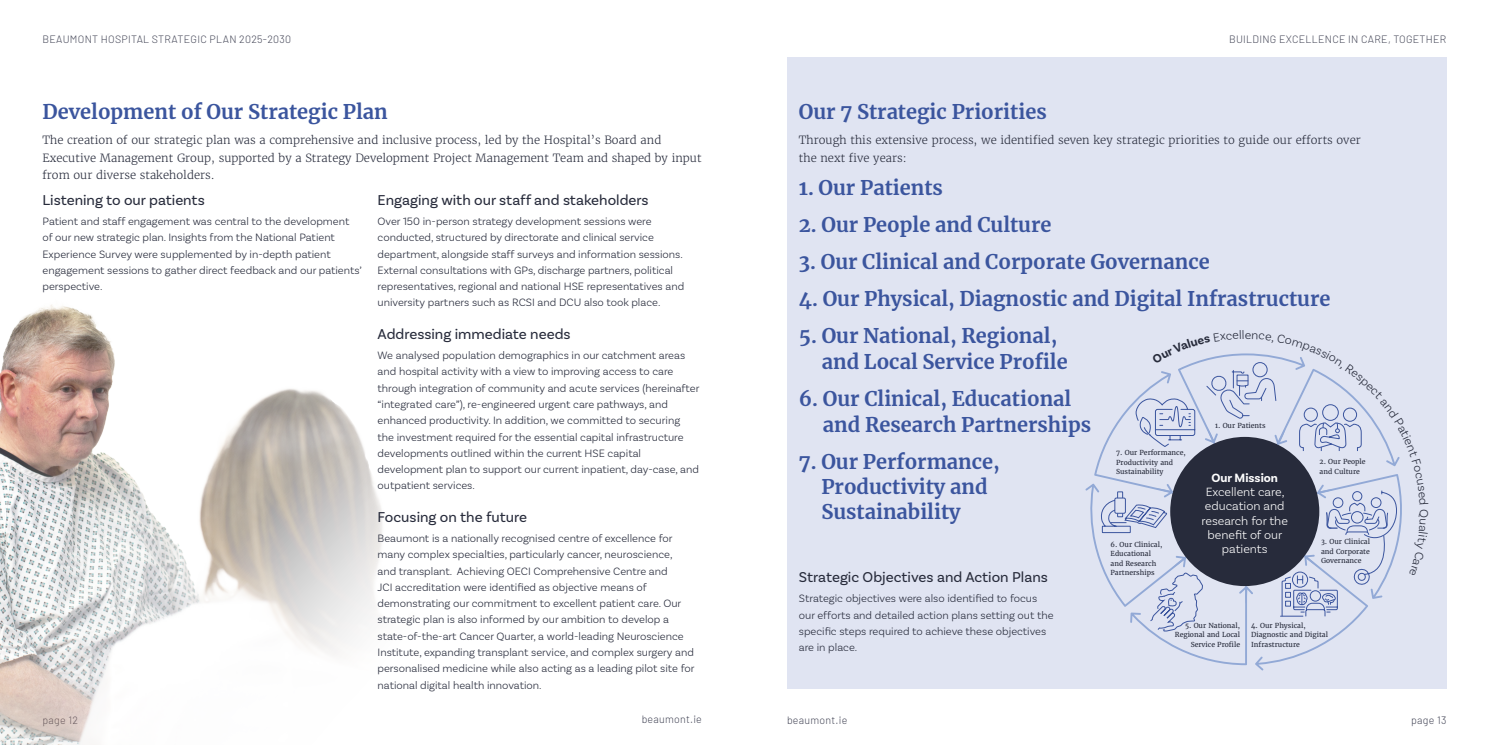
<style>
.page{position:relative;width:1489px;height:745px;background:#fff}
.page>*{position:absolute;margin:0;border:0;box-sizing:border-box;transform-origin:0 0}
.t1{font:700 20px/26.2px "Merriweather";color:#3b559e}
.t2{font:15px "Basic Sans";color:#272b3b}
.t3{font:300 12.62px/14.2px "Basic Sans";color:#fff;text-align:center}
.t4{font:700 12.62px "Basic Sans";color:#fff}
.t5{font:300 12.62px "Basic Sans";color:#272b3b}
.t6{font:300 11.25px/16.2px "Basic Sans";color:#272b3b}
.t7{font:300 11.25px/17.5px "Merriweather";color:#272b3b}
.t8{font:300 10.62px "Barlow";letter-spacing:.025em;color:#434556}
.t9{font:6.88px/9.4px "Merriweather";color:#272b3b}
</style>
<div class="page">
<img style="left:0;top:305px;width:382px;height:439px">
<div style="left:787px;top:57px;width:659px;height:630px;background:#e0e4f2"></div>
<svg style="left:1085px;top:353px;width:317px;height:318px"></svg>
<p class="t8" style="left:43px;top:31px;width:250px">BEAUMONT HOSPITAL STRATEGIC PLAN 2025-2030</p>
<p class="t8" style="left:1228px;top:31px;width:219px">BUILDING EXCELLENCE IN CARE, TOGETHER</p>
<h1 class="t1" style="left:43px;top:98px;width:347px">Development of Our Strategic Plan</h1>
<p class="t7" style="left:43px;top:131px;width:660px">The creation of our strategic plan was a comprehensive and inclusive process, led by the Hospital’s Board and<br>Executive Management Group, supported by a Strategy Development Project Management Team and shaped by input from our diverse stakeholders.</p>
<h2 class="t2" style="left:43px;top:191px;width:164px">Listening to our patients</h2>
<p class="t6" style="left:43px;top:213px;width:321px">Patient and staff engagement was central to the development of our new strategic plan. Insights from the National Patient Experience Survey were supplemented by in-depth patient engagement sessions to gather direct feedback and our patients’ perspective.</p>
<h2 class="t2" style="left:377px;top:191px;width:272px">Engaging with our staff and stakeholders</h2>
<p class="t6" style="left:377px;top:213px;width:308px">Over 150 in-person strategy development sessions were conducted, structured by directorate and clinical service department, alongside staff surveys and information sessions.<br>External consultations with GPs, discharge partners, political representatives, regional and national HSE representatives and university partners such as RCSI and DCU also took place.</p>
<h2 class="t2" style="left:377px;top:325px;width:194px">Addressing immediate needs</h2>
<p class="t6" style="left:377px;top:347px;width:323px">We analysed population demographics in our catchment areas and hospital activity with a view to improving access to care through integration of community and acute services (hereinafter “integrated care”), re-engineered urgent care pathways, and enhanced productivity. In addition, we committed to securing the investment required for the essential capital infrastructure developments outlined within the current HSE capital development plan to support our current inpatient, day-case, and outpatient services.</p>
<h2 class="t2" style="left:377px;top:508px;width:151px">Focusing on the future</h2>
<p class="t6" style="left:377px;top:529px;width:318px">Beaumont is a nationally recognised centre of excellence for many complex specialties, particularly cancer, neuroscience,<br>and transplant. Achieving OECI Comprehensive Centre and<br>JCI accreditation were identified as objective means of demonstrating our commitment to excellent patient care. Our strategic plan is also informed by our ambition to develop a state-of-the-art Cancer Quarter, a world-leading Neuroscience Institute, expanding transplant service, and complex surgery and personalised medicine while also acting as a leading pilot site for national digital health innovation.</p>
<p class="t8" style="left:43px;top:711px;width:37px">page 12</p>
<p class="t8" style="left:641px;top:711px;width:62px">beaumont.ie</p>
<h1 class="t1" style="left:798px;top:98px;width:249px">Our 7 Strategic Priorities</h1>
<p class="t7" style="left:798px;top:131px;width:563px">Through this extensive process, we identified seven key strategic priorities to guide our efforts over the next five years:</p>
<h1 class="t1" style="left:798px;top:174px;width:146px">1. Our Patients</h1>
<h1 class="t1" style="left:798px;top:211px;width:254px">2. Our People and Culture</h1>
<h1 class="t1" style="left:798px;top:248px;width:412px">3. Our Clinical and Corporate Governance</h1>
<h1 class="t1" style="left:798px;top:284px;width:533px">4. Our Physical, Diagnostic and Digital Infrastructure</h1>
<h1 class="t1" style="left:821px;top:321px;width:247px;text-indent:-23px">5. Our National, Regional, and Local Service Profile</h1>
<h1 class="t1" style="left:822px;top:384px;width:270px;text-indent:-24px">6. Our Clinical, Educational and Research Partnerships</h1>
<h1 class="t1" style="left:821px;top:448px;width:180px;line-height:25px;text-indent:-22px">7. Our Performance,<br>Productivity and<br>Sustainability</h1>
<p class="t9" style="left:1214px;top:420px;width:52px">1. Our Patients</p>
<p class="t9" style="left:1116px;top:448px;width:71px">7. Our Performance,<br>Productivity and<br>Sustainability</p>
<p class="t9" style="left:1319px;top:457px;width:48px">2. Our People and Culture</p>
<p class="t4" style="left:1211px;top:469px;width:68px">Our Mission</p>
<p class="t3" style="left:1201px;top:484px;width:88px">Excellent care, education and research for the benefit of our patients</p>
<p class="t9" style="left:1320px;top:537px;width:50px;text-align:justify">3. Our Clinical and Corporate Governance</p>
<p class="t9" style="left:1110px;top:539px;width:53px">6. Our Clinical,<br>Educational and Research<br>Partnerships</p>
<h2 class="t2" style="left:798px;top:568px;width:250px">Strategic Objectives and Action Plans</h2>
<p class="t6" style="left:798px;top:589px;width:256px">Strategic objectives were also identified to focus our efforts and detailed action plans setting out the specific steps required to achieve these objectives are in place.</p>
<p class="t9" style="left:1174px;top:620px;width:67px;text-align:right">5. Our National,<br>Regional and Local<br>Service Profile</p>
<p class="t9" style="left:1251px;top:620px;width:78px">4. Our Physical,<br>Diagnostic and Digital<br>Infrastructure</p>
<p class="t5" style="left:1431px;top:508px;width:10px;rotate:90deg">Q</p>
<p class="t8" style="left:787px;top:711px;width:62px">beaumont.ie</p>
<p class="t8" style="left:1410px;top:711px;width:37px">page 13</p>
</div>
